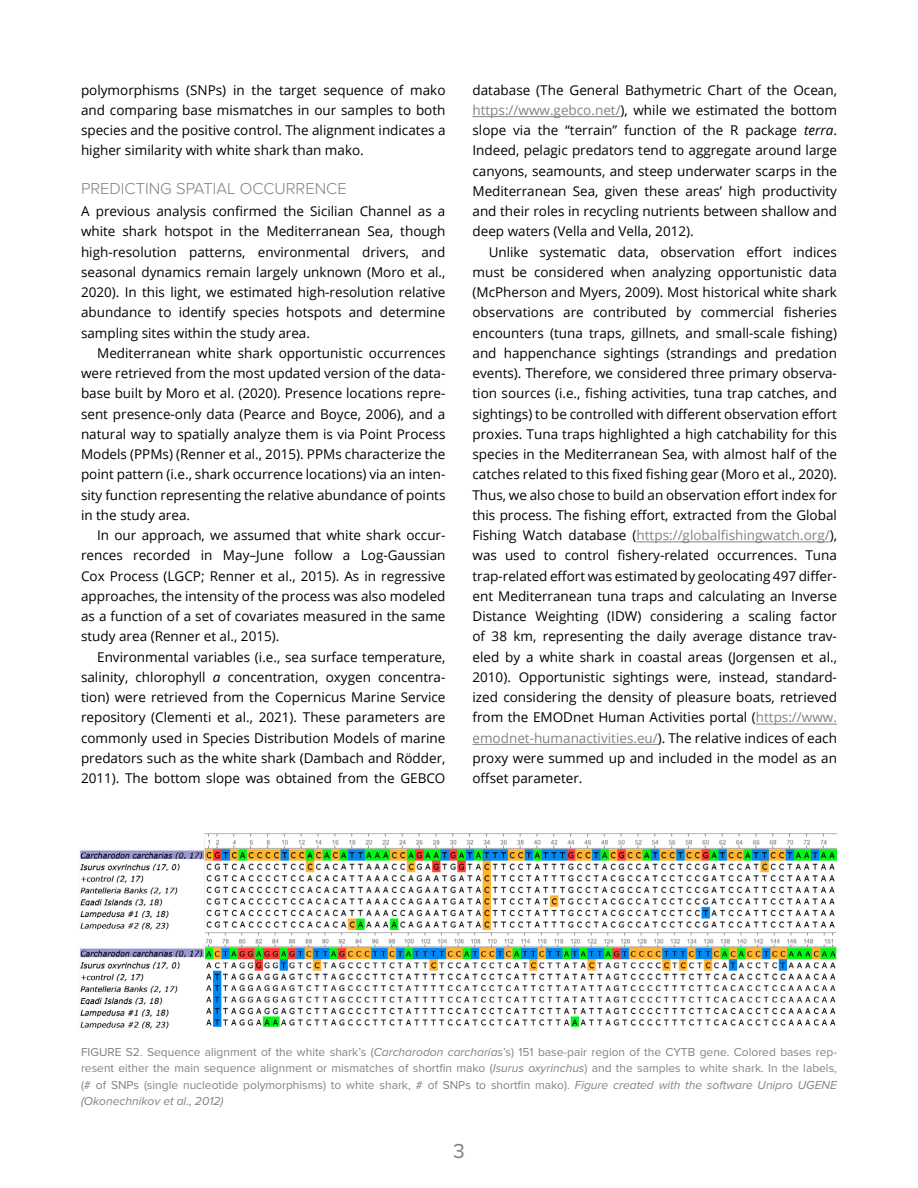
<style>
.page{position:relative;width:918px;height:1188px;background:#fff}
.page>*{position:absolute;margin:0;border:0;box-sizing:border-box;transform-origin:0 0}
.t1{font:21px "Proxima Nova";color:#808285}
.t2{font:300 16.5px "Proxima Nova";color:#808285}
.t3{font:13.5px/20.2px "Open Sans";color:#000;text-align:justify}
.t4{font:12px/16.5px "Proxima Nova";color:#808285;text-align:justify}
.s1{font-style:italic}
.s2{color:#808285}
</style>
<div class="page">
<img style="left:80px;top:948px;width:124px;height:80px">
<img style="left:80px;top:849px;width:125px;height:81px">
<img style="left:205px;top:833px;width:631px;height:97px">
<img style="left:206px;top:933px;width:629px;height:93px">
<div style="left:204px;top:931px;width:633px;height:97px;border:1px solid #fff"></div>
<hr style="left:472px;top:116px;width:149px;height:1px;background:#808285">
<hr style="left:637px;top:542px;width:193px;height:1px;background:#808285">
<hr style="left:756px;top:724px;width:81px;height:1px;background:#808285">
<hr style="left:472px;top:744px;width:186px;height:1px;background:#808285">
<p class="t3" style="left:81px;top:79px;width:366px">polymorphisms (SNPs) in the target sequence of mako and comparing base mismatches in our samples to both species and the positive control. The alignment indicates a higher similarity with white shark than mako.</p>
<p class="t2" style="left:81px;top:176px;width:267px">PREDICTING SPATIAL OCCURRENCE</p>
<p class="t3" style="left:81px;top:201px;width:366px">A previous analysis confirmed the Sicilian Channel as a white shark hotspot in the Mediterranean Sea, though high-resolution patterns, environmental drivers, and seasonal dynamics remain largely unknown (Moro et al., 2020). In this light, we estimated high-resolution relative abundance to identify species hotspots and determine sampling sites within the study area.</p>
<p class="t3" style="left:81px;top:342px;width:366px;text-indent:16px">Mediterranean white shark opportunistic occurrences were retrieved from the most updated version of the data&shy;base built by Moro et al. (2020). Presence locations repre&shy;sent presence-only data (Pearce and Boyce, 2006), and a natural way to spatially analyze them is via Point Process Models (PPMs) (Renner et al., 2015). PPMs characterize the point pattern (i.e., shark occurrence locations) via an inten&shy;sity function representing the relative abundance of points in the study area.</p>
<p class="t3" style="left:81px;top:525px;width:366px;text-indent:16px">In our approach, we assumed that white shark occur&shy;rences recorded in May–June follow a Log-Gaussian Cox Process (LGCP; Renner et al., 2015). As in regressive approaches, the intensity of the process was also modeled as a function of a set of covariates measured in the same study area (Renner et al., 2015).</p>
<p class="t3" style="left:81px;top:646px;width:366px;text-indent:16px">Environmental variables (i.e., sea surface temperature, salinity, chlorophyll <span class="s1">a</span> concentration, oxygen concentra&shy;tion) were retrieved from the Copernicus Marine Service repository (Clementi et al., 2021). These parameters are commonly used in Species Distribution Models of marine predators such as the white shark (Dambach and Rödder, 2011). The bottom slope was obtained from the GEBCO</p>
<p class="t3" style="left:472px;top:79px;width:366px">database (The General Bathymetric Chart of the Ocean, <span class="s2">https://www.gebco.net/</span>), while we estimated the bottom slope via the “terrain” function of the R package <span class="s1">terra</span>.<br>Indeed, pelagic predators tend to aggregate around large canyons, seamounts, and steep underwater scarps in the Mediterranean Sea, given these areas’ high productivity and their roles in recycling nutrients between shallow and deep waters (Vella and Vella, 2012).</p>
<p class="t3" style="left:472px;top:241px;width:366px;text-indent:16px">Unlike systematic data, observation effort indices must be considered when analyzing opportunistic data (McPherson and Myers, 2009). Most historical white shark observations are contributed by commercial fisheries encounters (tuna traps, gillnets, and small-scale fishing) and happenchance sightings (strandings and predation events). Therefore, we considered three primary observa&shy;tion sources (i.e., fishing activities, tuna trap catches, and sightings) to be controlled with different observation effort proxies. Tuna traps highlighted a high catchability for this species in the Mediterranean Sea, with almost half of the catches related to this fixed fishing gear (Moro et al., 2020).<br>Thus, we also chose to build an observation effort index for this process. The fishing effort, extracted from the Global Fishing Watch database (<span class="s2">https://globalfishingwatch.org/</span>), was used to control fishery-related occurrences. Tuna trap-related effort was estimated by geolocating 497 differ&shy;ent Mediterranean tuna traps and calculating an Inverse Distance Weighting (IDW) considering a scaling factor of 38 km, representing the daily average distance trav&shy;eled by a white shark in coastal areas (Jorgensen et al., 2010). Opportunistic sightings were, instead, standard&shy;ized considering the density of pleasure boats, retrieved from the EMODnet Human Activities portal (<span class="s2">https://www. emodnet-humanactivities.eu/</span>). The relative indices of each proxy were summed up and included in the model as an offset parameter.</p>
<p class="t4" style="left:81px;top:1044px;width:758px">FIGURE S2. Sequence alignment of the white shark’s (<span class="s1">Carcharodon carcharias</span>’s) 151 base-pair region of the CYTB gene. Colored bases rep&shy;resent either the main sequence alignment or mismatches of shortfin mako (<span class="s1">Isurus oxyrinchus</span>) and the samples to white shark. In the labels, (# of SNPs (single nucleotide polymorphisms) to white shark, # of SNPs to shortfin mako). <span class="s1">Figure created with the software Unipro UGENE (Okonechnikov et al., 2012)</span></p>
<h1 class="t1" style="left:453px;top:1139px;width:13px">3</h1>
</div>
